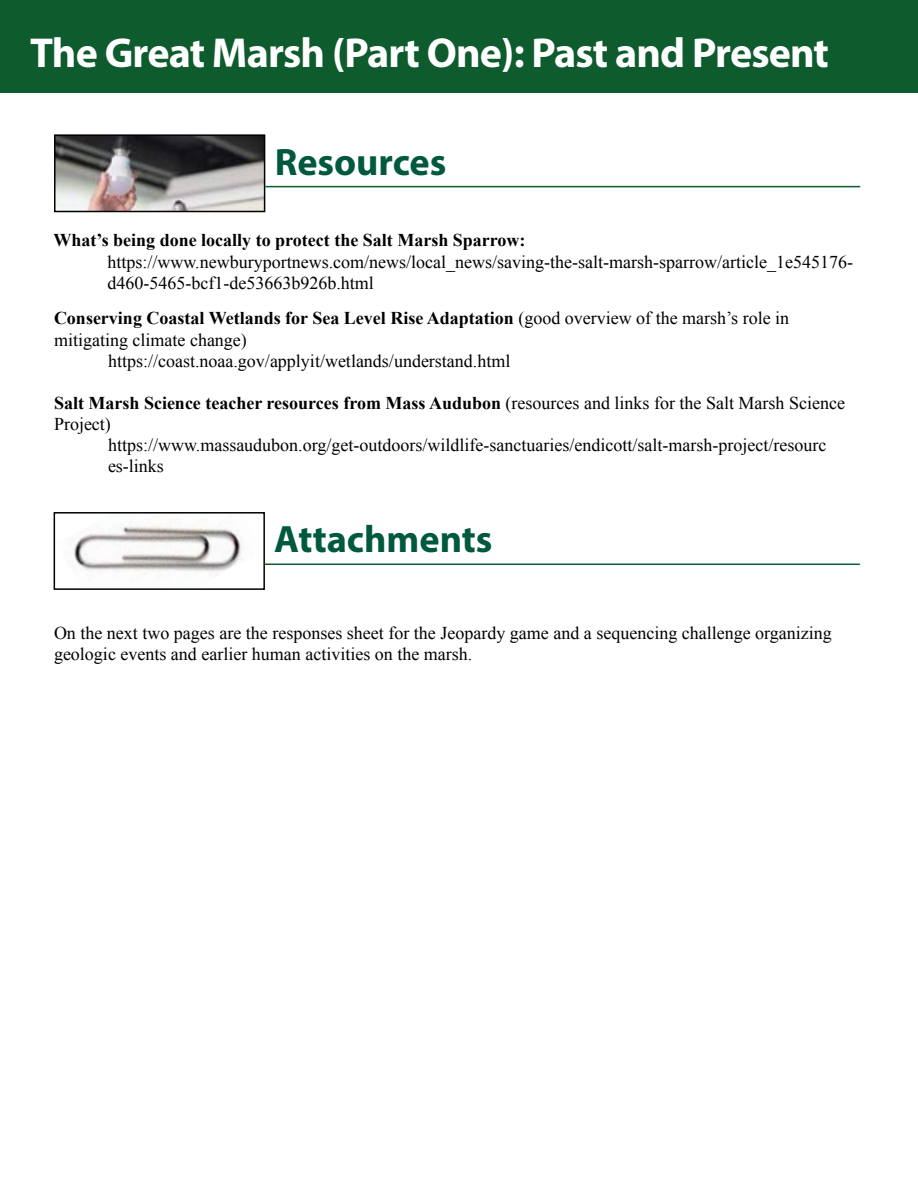
<style>
.page{position:relative;width:918px;height:1188px;background:#fff}
.page>*{position:absolute;margin:0;border:0;box-sizing:border-box;transform-origin:0 0}
.t1{font:700 42px "Myriad Pro";letter-spacing:-.02em;color:#fff}
.t2{font:700 38.25px "Myriad Pro";color:#00593f}
.t3{font:18px/21px "Times New Roman";color:#000}
.t4{font:700 18px "Times New Roman";color:#000}
.s1{font-weight:400}
.s2{font-weight:700}
</style>
<div class="page">
<div style="left:0;top:0;width:918px;height:92px;background:#0e5b2e"></div>
<img style="left:57px;top:137px;width:205px;height:72px">
<div style="left:54px;top:134px;width:211px;height:78px;border:2px solid #000"></div>
<hr style="left:265px;top:186px;width:595px;height:1px;background:#0e5b2e">
<img style="left:73px;top:524px;width:170px;height:52px">
<div style="left:54px;top:512px;width:211px;height:78px;border:2px solid #000"></div>
<hr style="left:265px;top:564px;width:595px;height:1px;background:#0e5b2e">
<h1 class="t1" style="left:30px;top:26px;width:800px">The Great Marsh (Part One): Past and Present</h1>
<h2 class="t2" style="left:275px;top:137px;width:173px">Resources</h2>
<p class="t4" style="left:53px;top:227px;width:474px">What’s being done locally to protect the Salt Marsh Sparrow:</p>
<p class="t3" style="left:107px;top:250px;width:747px;line-height:21.6px">https://www.newburyportnews.com/news/local_news/saving-the-salt-marsh-sparrow/article_1e545176- d460-5465-bcf1-de53663b926b.html</p>
<p class="t4" style="left:54px;top:306px;width:737px">Conserving Coastal Wetlands for Sea Level Rise Adaptation <span class="s1">(good overview of the marsh’s role in</span></p>
<p class="t3" style="left:54px;top:329px;width:194px">mitigating climate change)</p>
<p class="t3" style="left:108px;top:351px;width:404px">https://coast.noaa.gov/applyit/wetlands/understand.html</p>
<p class="t3" style="left:54px;top:393px;width:793px"><span class="s2">Salt Marsh Science teacher resources from Mass Audubon</span> (resources and links for the Salt Marsh Science<br>Project)</p>
<p class="t3" style="left:108px;top:435px;width:720px">https://www.massaudubon.org/get-outdoors/wildlife-sanctuaries/endicott/salt-marsh-project/resourc es-links</p>
<h2 class="t2" style="left:274px;top:515px;width:220px">Attachments</h2>
<p class="t3" style="left:54px;top:622px;width:779px;line-height:21.6px">On the next two pages are the responses sheet for the Jeopardy game and a sequencing challenge organizing geologic events and earlier human activities on the marsh.</p>
</div>
